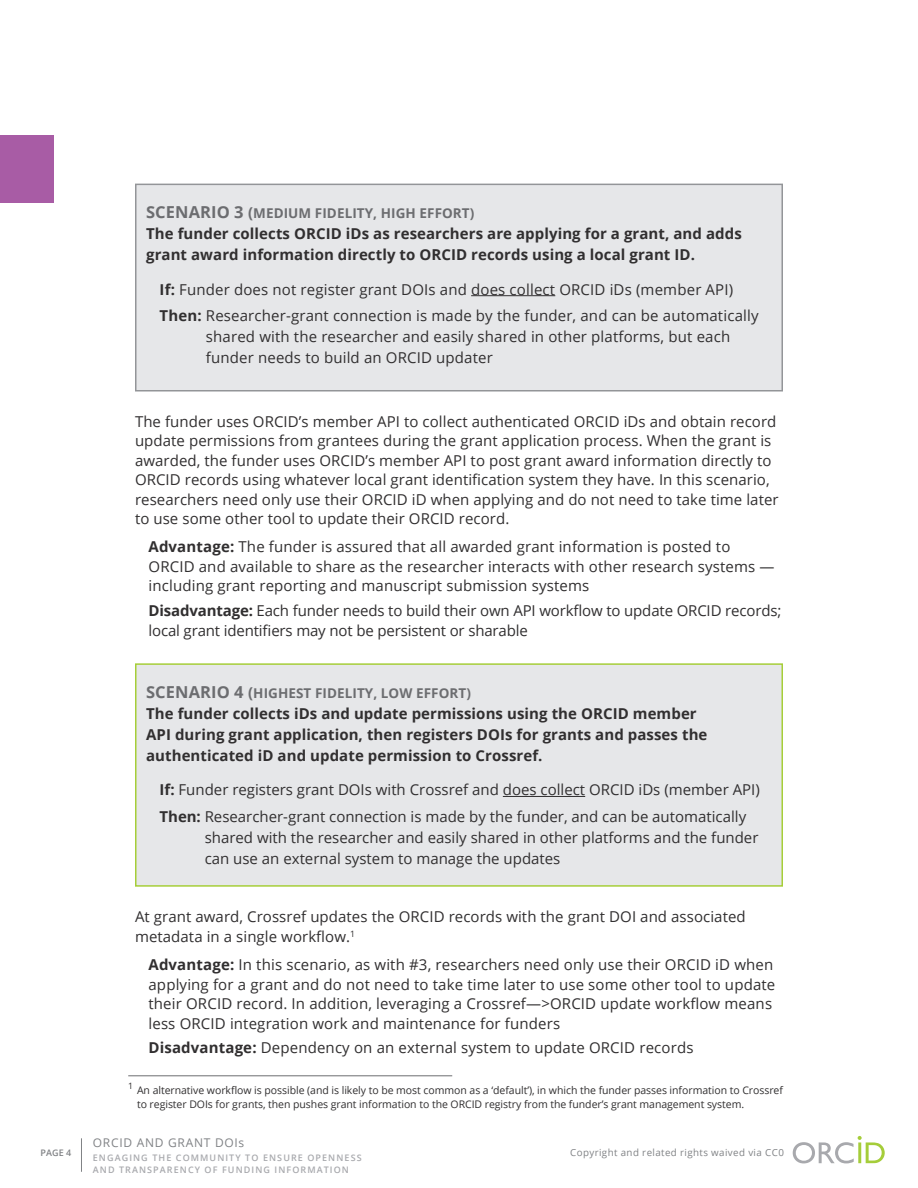
<style>
.page{position:relative;width:918px;height:1188px;background:#fff}
.page>*{position:absolute;margin:0;border:0;box-sizing:border-box;transform-origin:0 0}
.t1{font:15px/19.5px "Open Sans";letter-spacing:.005em;color:#312f30}
.t2{font:700 15px/21px "Open Sans";letter-spacing:.005em;color:#312f30}
.t3{font:700 13.5px "Open Sans";letter-spacing:.005em;color:#6c6d70}
.t4{font:12px "Open Sans";letter-spacing:.06em;color:#808285}
.t5{font:10.5px/13.5px "Open Sans";letter-spacing:-.005em;color:#312f30}
.t6{font:9.75px "Open Sans";letter-spacing:.04em;color:#808285}
.t7{font:600 9px/11.6px "Open Sans";letter-spacing:.12em;color:#a8a9ad}
.t8{font:600 9px "Open Sans";color:#808285}
.t9{font:8.7px "Open Sans";color:#312f30}
.s1{font-size:16.5px}
.s2{font-size:15px}
.s3{font-weight:700}
</style>
<div class="page">
<hr style="left:81px;top:1138px;width:1px;height:34px;background:#808285">
<svg style="left:793px;top:1136px;width:92px;height:27px"></svg>
<div style="left:0;top:135px;width:54px;height:67px;background:#a85ca5"></div>
<div style="left:135px;top:184px;width:648px;height:208px;background:#e6e7e9;border:2px solid #939598"></div>
<hr style="left:471px;top:295px;width:84px;height:1px;background:#312f30">
<div style="left:135px;top:663px;width:648px;height:224px;background:#e6e7e9;border:2px solid #a6ce39"></div>
<hr style="left:503px;top:796px;width:82px;height:1px;background:#312f30">
<hr style="left:128px;top:1076px;width:324px;height:1px;background:#6c6d70">
<p class="t3" style="left:146px;top:204px;width:330px"><span class="s1">SCENARIO 3</span> <span class="s2">(</span>MEDIUM FIDELITY, HIGH EFFORT)</p>
<p class="t2" style="left:146px;top:223px;width:597px">The funder collects ORCID iDs as researchers are applying for a grant, and adds grant award information directly to ORCID records using a local grant ID.</p>
<p class="t1" style="left:160px;top:276px;width:600px;line-height:26.4px"><span class="s3">If:</span> Funder does not register grant DOIs and does collect ORCID iDs (member API)<br><span class="s3">Then:</span> Researcher-grant connection is made by the funder, and can be automatically</p>
<p class="t1" style="left:206px;top:326px;width:526px;line-height:21px">shared with the researcher and easily shared in other platforms, but each funder needs to build an ORCID updater</p>
<p class="t1" style="left:135px;top:411px;width:645px">The funder uses ORCID’s member API to collect authenticated ORCID iDs and obtain record update permissions from grantees during the grant application process. When the grant is awarded, the funder uses ORCID’s member API to post grant award information directly to ORCID records using whatever local grant identification system they have. In this scenario, researchers need only use their ORCID iD when applying and do not need to take time later to use some other tool to update their ORCID record.</p>
<p class="t1" style="left:148px;top:537px;width:628px"><span class="s3">Advantage:</span> The funder is assured that all awarded grant information is posted to<br>ORCID and available to share as the researcher interacts with other research systems — including grant reporting and manuscript submission systems</p>
<p class="t1" style="left:148px;top:601px;width:634px"><span class="s3">Disadvantage:</span> Each funder needs to build their own API workflow to update ORCID records; local grant identifiers may not be persistent or sharable</p>
<p class="t3" style="left:146px;top:683px;width:326px"><span class="s1">SCENARIO 4</span> <span class="s2">(</span>HIGHEST FIDELITY, LOW EFFORT)</p>
<p class="t2" style="left:146px;top:703px;width:563px">The funder collects iDs and update permissions using the ORCID member<br>API during grant application, then registers DOIs for grants and passes the authenticated iD and update permission to Crossref.</p>
<p class="t1" style="left:160px;top:776px;width:602px;line-height:26.4px"><span class="s3">If:</span> Funder registers grant DOIs with Crossref and does collect ORCID iDs (member API)<br><span class="s3">Then:</span> Researcher-grant connection is made by the funder, and can be automatically</p>
<p class="t1" style="left:205px;top:826px;width:555px;line-height:21px">shared with the researcher and easily shared in other platforms and the funder can use an external system to manage the updates</p>
<p class="t1" style="left:135px;top:907px;width:612px">At grant award, Crossref updates the ORCID records with the grant DOI and associated metadata in a single workflow.<sup>1</sup></p>
<p class="t1" style="left:148px;top:954px;width:628px"><span class="s3">Advantage:</span> In this scenario, as with #3, researchers need only use their ORCID iD when applying for a grant and do not need to take time later to use some other tool to update their ORCID record. In addition, leveraging a Crossref—&gt;ORCID update workflow means less ORCID integration work and maintenance for funders</p>
<p class="t1" style="left:148px;top:1038px;width:547px"><span class="s3">Disadvantage:</span> Dependency on an external system to update ORCID records</p>
<p class="t9" style="left:128px;top:1080px;width:7px">1</p>
<p class="t5" style="left:137px;top:1084px;width:648px">An alternative workflow is possible (and is likely to be most common as a ‘default’), in which the funder passes information to Crossref to register DOIs for grants, then pushes grant information to the ORCID registry from the funder’s grant management system.</p>
<p class="t4" style="left:93px;top:1134px;width:153px">ORCID AND GRANT DOIs</p>
<p class="t7" style="left:93px;top:1152px;width:270px">ENGAGING THE COMMUNITY TO ENSURE OPENNESS<br>AND TRANSPARENCY OF FUNDING INFORMATION</p>
<p class="t8" style="left:41px;top:1147px;width:32px">PAGE 4</p>
<p class="t6" style="left:570px;top:1146px;width:215px">Copyright and related rights waived via CC0</p>
</div>
